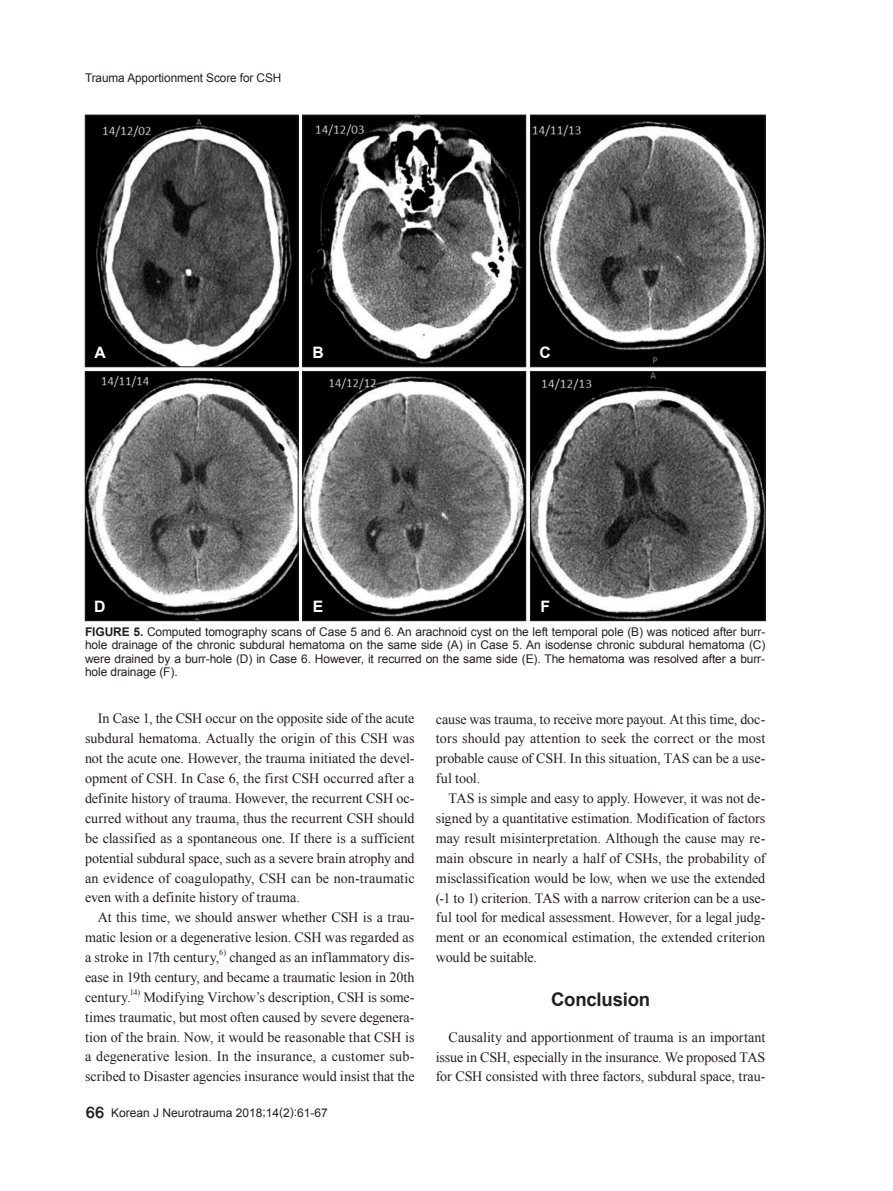
<style>
.page{position:relative;width:893px;height:1191px;background:#fff}
.page>*{position:absolute;margin:0;border:0;box-sizing:border-box;transform-origin:0 0}
.t1{font:700 18.75px "Arial";letter-spacing:-.01em;color:#231f20}
.t2{font:700 15.75px "Arial";color:#fff}
.t3{font:14.25px/20px "Times New Roman";color:#231f20;text-align:justify}
.t4{font:12px/13.5px "Arial";letter-spacing:-.005em;color:#231f20;text-align:justify}
.t5{font:8.25px "Times New Roman";color:#231f20}
.s1{font-weight:700}
.s2{font-family:"Korean GD";font-weight:800;font-size:15px}
</style>
<div class="page">
<img style="left:87px;top:117px;width:209px;height:248px">
<div style="left:85px;top:115px;width:213px;height:252px;border:1px solid #231f20"></div>
<img style="left:305px;top:117px;width:219px;height:248px">
<div style="left:303px;top:115px;width:223px;height:252px;border:1px solid #231f20"></div>
<img style="left:532px;top:117px;width:231px;height:248px">
<div style="left:530px;top:115px;width:235px;height:252px;border:1px solid #231f20"></div>
<img style="left:87px;top:373px;width:209px;height:246px">
<div style="left:85px;top:371px;width:213px;height:250px;border:1px solid #231f20"></div>
<img style="left:305px;top:373px;width:219px;height:246px">
<div style="left:303px;top:371px;width:223px;height:250px;border:1px solid #231f20"></div>
<img style="left:532px;top:373px;width:231px;height:246px">
<div style="left:530px;top:371px;width:235px;height:250px;border:1px solid #231f20"></div>
<p class="t4" style="left:85px;top:71px;width:198px">Trauma Apportionment Score for CSH</p>
<p class="t2" style="left:95px;top:342px;width:13px">A</p>
<p class="t2" style="left:94px;top:596px;width:13px">D</p>
<p class="t2" style="left:312px;top:342px;width:13px">B</p>
<p class="t2" style="left:313px;top:596px;width:12px">E</p>
<p class="t2" style="left:540px;top:342px;width:13px">C</p>
<p class="t2" style="left:540px;top:596px;width:11px">F</p>
<p class="t4" style="left:85px;top:625px;width:682px"><span class="s1">FIGURE 5.</span> Computed tomography scans of Case 5 and 6. An arachnoid cyst on the left temporal pole (B) was noticed after burr&shy;hole drainage of the chronic subdural hematoma on the same side (A) in Case 5. An isodense chronic subdural hematoma (C) were drained by a burr-hole (D) in Case 6. However, it recurred on the same side (E). The hematoma was resolved after a burr&shy;hole drainage (F).</p>
<p class="t3" style="left:85px;top:708px;width:331px;text-indent:13px">In Case 1, the CSH occur on the opposite side of the acute subdural hematoma. Actually the origin of this CSH was not the acute one. However, the trauma initiated the devel&shy;opment of CSH. In Case 6, the first CSH occurred after a definite history of trauma. However, the recurrent CSH oc&shy;curred without any trauma, thus the recurrent CSH should be classified as a spontaneous one. If there is a sufficient potential subdural space, such as a severe brain atrophy and an evidence of coagulopathy, CSH can be non-traumatic even with a definite history of trauma.</p>
<p class="t3" style="left:85px;top:907px;width:331px;text-indent:13px">At this time, we should answer whether CSH is a trau&shy;matic lesion or a degenerative lesion. CSH was regarded as a stroke in 17th century,</p>
<p class="t5" style="left:219px;top:947px;width:8px">6)</p>
<p class="t3" style="left:85px;top:947px;width:331px;text-indent:144px">changed as an inflammatory dis&shy;ease in 19th century, and became a traumatic lesion in 20th century.</p>
<p class="t5" style="left:130px;top:986px;width:12px">14)</p>
<p class="t3" style="left:85px;top:986px;width:331px;text-indent:59px">Modifying Virchow’s description, CSH is some&shy;times traumatic, but most often caused by severe degenera&shy;tion of the brain. Now, it would be reasonable that CSH is a degenerative lesion. In the insurance, a customer sub&shy;scribed to Disaster agencies insurance would insist that the</p>
<p class="t4" style="left:85px;top:1106px;width:244px"><span class="s2">66</span> Korean J Neurotrauma 2018;14(2):61-67</p>
<p class="t3" style="left:436px;top:708px;width:331px">cause was trauma, to receive more payout. At this time, doc&shy;tors should pay attention to seek the correct or the most probable cause of CSH. In this situation, TAS can be a use&shy;ful tool.</p>
<p class="t3" style="left:436px;top:788px;width:331px;text-indent:13px">TAS is simple and easy to apply. However, it was not de&shy;signed by a quantitative estimation. Modification of factors may result misinterpretation. Although the cause may re&shy;main obscure in nearly a half of CSHs, the probability of misclassification would be low, when we use the extended (-1 to 1) criterion. TAS with a narrow criterion can be a use&shy;ful tool for medical assessment. However, for a legal judg&shy;ment or an economical estimation, the extended criterion would be suitable.</p>
<h1 class="t1" style="left:551px;top:987px;width:101px">Conclusion</h1>
<p class="t3" style="left:436px;top:1026px;width:331px;text-indent:13px">Causality and apportionment of trauma is an important issue in CSH, especially in the insurance. We proposed TAS for CSH consisted with three factors, subdural space, trau-</p>
</div>
